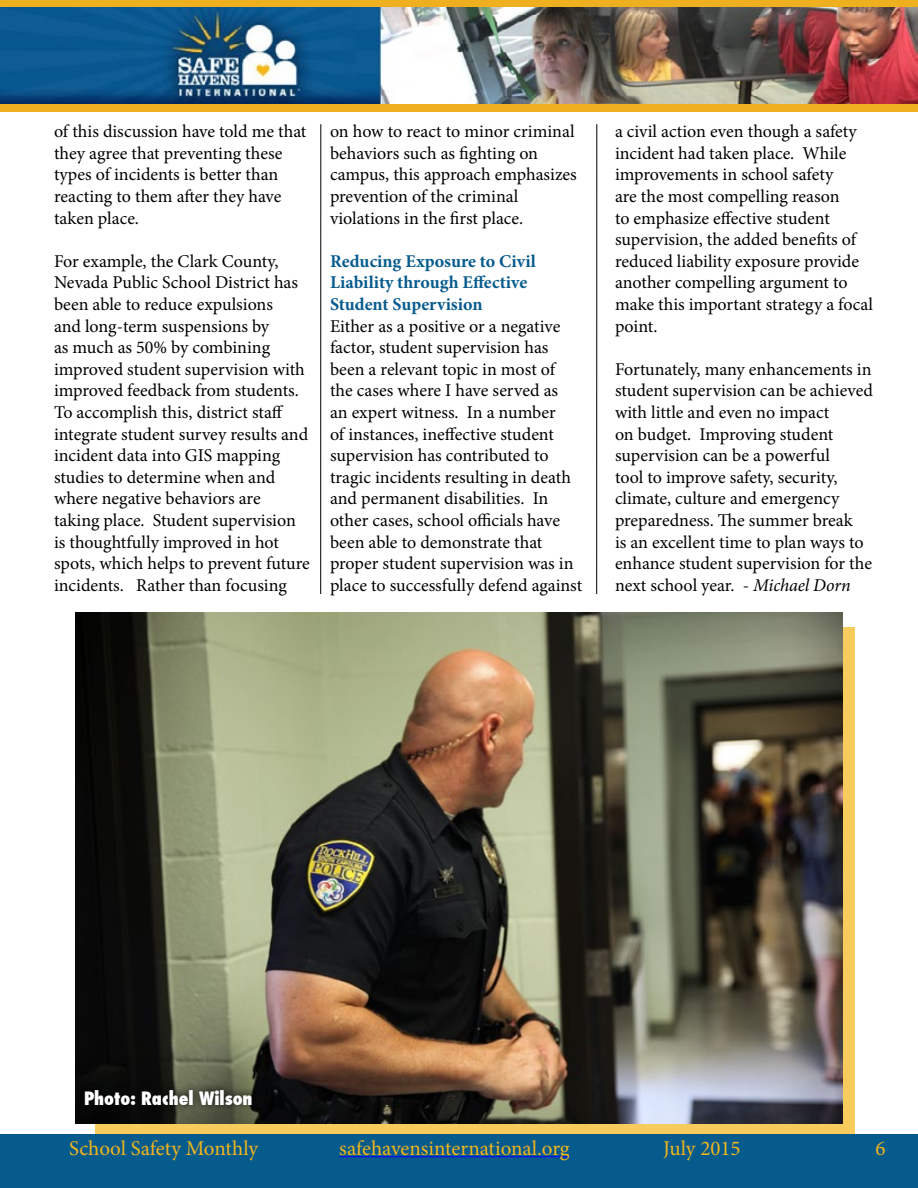
<style>
.page{position:relative;width:918px;height:1188px;background:#fff}
.page>*{position:absolute;margin:0;border:0;box-sizing:border-box;transform-origin:0 0}
.t1{font:21px "Minion Pro";color:#f4b61a}
.t2{font:21px "Minion Pro";letter-spacing:-.005em;color:#f5b61a}
.t3{font:18px/21.6px "Minion Pro";color:#000}
.t4{font:700 18px/21.6px "Minion Pro";color:#065b8d}
.t5{font:800 condensed 18px "Futura";color:#fff}
.s1{font-style:italic}
</style>
<div class="page">
<div style="left:0;top:1134px;width:918px;height:54px;background:#065b8d"></div>
<div style="left:0;top:0;width:918px;height:112px;background:#eeb01f"></div>
<img style="left:0;top:8px;width:918px;height:96px">
<hr style="left:339px;top:1156px;width:231px;height:1px;background:#00f">
<svg style="left:95px;top:627px;width:760px;height:507px;fill:#f7cb5c"></svg>
<img style="left:76px;top:612px;width:766px;height:511px">
<hr style="left:320px;top:124px;width:1px;height:470px;background:#000">
<hr style="left:596px;top:124px;width:1px;height:470px;background:#000">
<div style="left:78px;top:1081px;width:183px;height:30px;background:#000;opacity:.75"></div>
<p class="t3" style="left:54px;top:121px;width:254px">of this discussion have told me that they agree that preventing these types of incidents is better than reacting to them after they have taken place.</p>
<p class="t3" style="left:54px;top:250px;width:257px">For example, the Clark County,<br>Nevada Public School District has been able to reduce expulsions<br>and long-term suspensions by<br>as much as 50% by combining improved student supervision with improved feedback from students.<br>To accomplish this, district staff integrate student survey results and incident data into GIS mapping studies to determine when and where negative behaviors are taking place. Student supervision is thoughtfully improved in hot spots, which helps to prevent future incidents. Rather than focusing</p>
<p class="t3" style="left:330px;top:121px;width:248px">on how to react to minor criminal behaviors such as fighting on campus, this approach emphasizes prevention of the criminal violations in the first place.</p>
<p class="t4" style="left:330px;top:250px;width:207px">Reducing Exposure to Civil<br>Liability through Effective<br>Student Supervision</p>
<p class="t3" style="left:330px;top:315px;width:254px">Either as a positive or a negative factor, student supervision has been a relevant topic in most of the cases where I have served as<br>an expert witness. In a number<br>of instances, ineffective student supervision has contributed to tragic incidents resulting in death and permanent disabilities. In other cases, school officials have been able to demonstrate that proper student supervision was in place to successfully defend against</p>
<p class="t3" style="left:615px;top:121px;width:260px">a civil action even though a safety incident had taken place. While improvements in school safety<br>are the most compelling reason<br>to emphasize effective student supervision, the added benefits of reduced liability exposure provide another compelling argument to make this important strategy a focal point.</p>
<p class="t3" style="left:615px;top:358px;width:259px">Fortunately, many enhancements in student supervision can be achieved with little and even no impact<br>on budget. Improving student supervision can be a powerful<br>tool to improve safety, security, climate, culture and emergency preparedness. The summer break<br>is an excellent time to plan ways to enhance student supervision for the next school year. - <span class="s1">Michael Dorn</span></p>
<p class="t5" style="left:84px;top:1086px;width:170px">Photo: Rachel Wilson</p>
<p class="t1" style="left:69px;top:1134px;width:190px">School Safety Monthly</p>
<p class="t2" style="left:339px;top:1134px;width:232px">safehavensinternational.org</p>
<p class="t1" style="left:663px;top:1134px;width:79px">July 2015</p>
<p class="t1" style="left:876px;top:1134px;width:12px">6</p>
</div>
